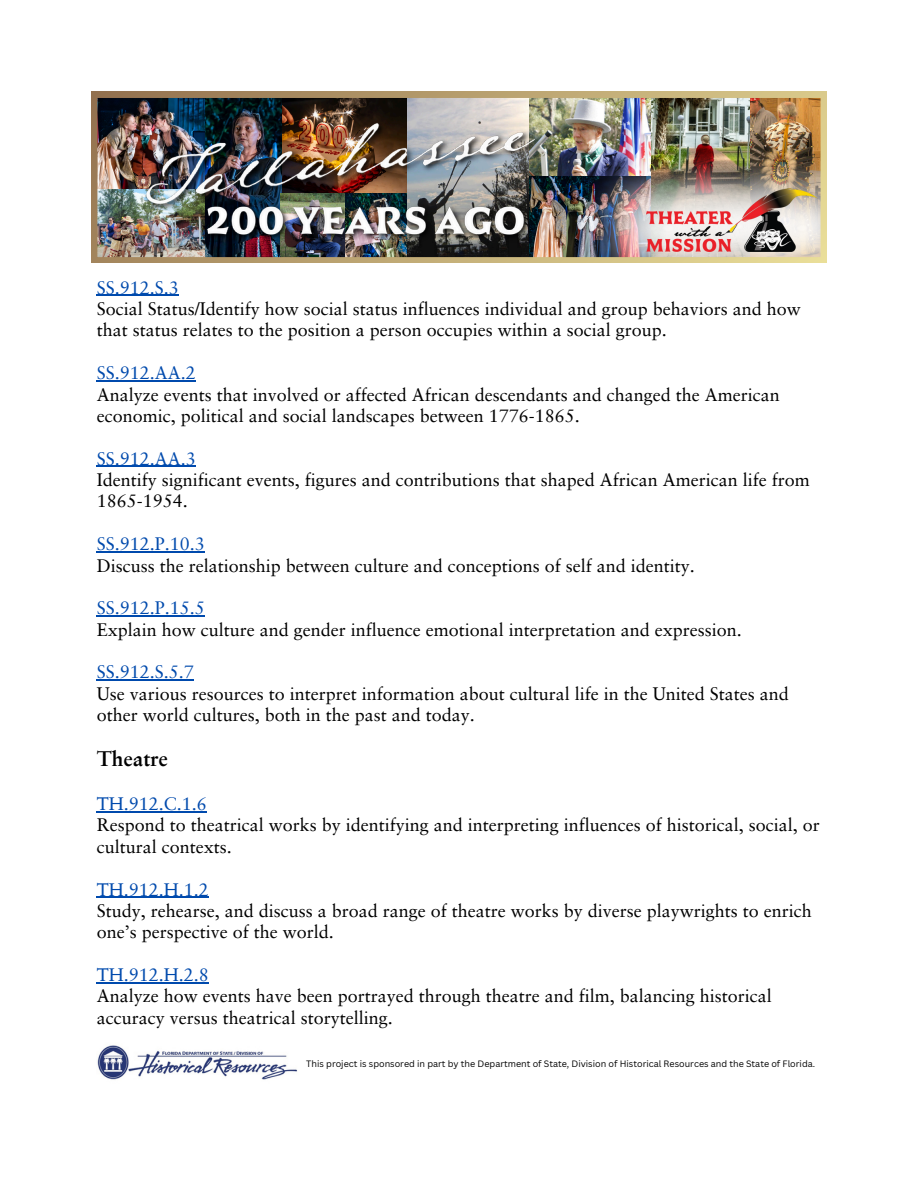
<style>
.page{position:relative;width:918px;height:1188px;background:#fff}
.page>*{position:absolute;margin:0;border:0;box-sizing:border-box;transform-origin:0 0}
.t1{font:700 21px "Sabon LT Pro";color:#000}
.t2{font:18px/21.3px "Sabon LT Pro";color:#000}
.t3{font:9px "Canva Sans";color:#000}
.s1{color:#004aad}
</style>
<div class="page">
<img style="left:92px;top:92px;width:734px;height:170px">
<img style="left:97px;top:1045px;width:201px;height:35px">
<svg style="left:97px;top:295px;width:18px;height:1px"></svg>
<hr style="left:115px;top:295px;width:64px;height:1px;background:#004aad">
<svg style="left:97px;top:380px;width:18px;height:1px"></svg>
<hr style="left:115px;top:380px;width:81px;height:1px;background:#004aad">
<hr style="left:97px;top:466px;width:99px;height:1px;background:#004aad">
<svg style="left:97px;top:551px;width:18px;height:1px"></svg>
<hr style="left:115px;top:551px;width:90px;height:1px;background:#004aad">
<hr style="left:97px;top:615px;width:108px;height:1px;background:#004aad">
<hr style="left:97px;top:680px;width:97px;height:1px;background:#004aad">
<hr style="left:97px;top:811px;width:110px;height:1px;background:#004aad">
<hr style="left:97px;top:897px;width:112px;height:1px;background:#004aad">
<hr style="left:97px;top:982px;width:112px;height:1px;background:#004aad">
<p class="t2" style="left:97px;top:278px;width:706px"><span class="s1">SS.912.S.3<br></span>Social Status/Identify how social status influences individual and group behaviors and how that status relates to the position a person occupies within a social group.</p>
<p class="t2" style="left:97px;top:364px;width:684px"><span class="s1">SS.912.AA.2<br></span>Analyze events that involved or affected African descendants and changed the American economic, political and social landscapes between 1776-1865.</p>
<p class="t2" style="left:97px;top:449px;width:714px"><span class="s1">SS.912.AA.3<br></span>Identify significant events, figures and contributions that shaped African American life from<br>1865-1954.</p>
<p class="t2" style="left:97px;top:535px;width:600px"><span class="s1">SS.912.P.10.3<br></span>Discuss the relationship between culture and conceptions of self and identity.</p>
<p class="t2" style="left:97px;top:599px;width:647px"><span class="s1">SS.912.P.15.5<br></span>Explain how culture and gender influence emotional interpretation and expression.</p>
<p class="t2" style="left:97px;top:663px;width:694px"><span class="s1">SS.912.S.5.7<br></span>Use various resources to interpret information about cultural life in the United States and other world cultures, both in the past and today.</p>
<p class="t1" style="left:97px;top:750px;width:73px">Theatre</p>
<p class="t2" style="left:97px;top:795px;width:725px"><span class="s1">TH.912.C.1.6<br></span>Respond to theatrical works by identifying and interpreting influences of historical, social, or cultural contexts.</p>
<p class="t2" style="left:97px;top:880px;width:717px"><span class="s1">TH.912.H.1.2<br></span>Study, rehearse, and discuss a broad range of theatre works by diverse playwrights to enrich one’s perspective of the world.</p>
<p class="t2" style="left:97px;top:966px;width:677px"><span class="s1">TH.912.H.2.8<br></span>Analyze how events have been portrayed through theatre and film, balancing historical accuracy versus theatrical storytelling.</p>
<p class="t3" style="left:306px;top:1057px;width:510px">This project is sponsored in part by the Department of State, Division of Historical Resources and the State of Florida.</p>
</div>
